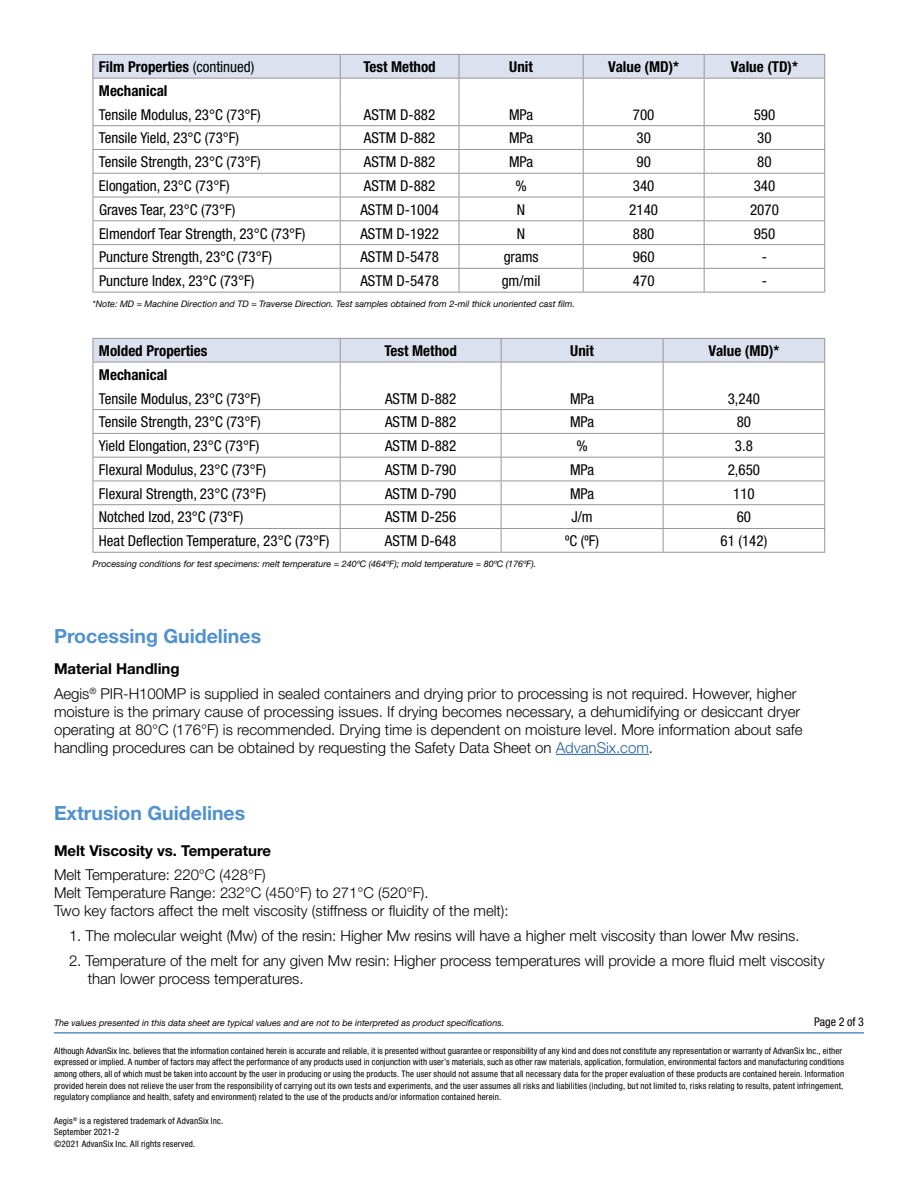
<style>
.page{position:relative;width:918px;height:1188px;background:#fff}
.page>*{position:absolute;margin:0;border:0;box-sizing:border-box;transform-origin:0 0}
.t1{font:700 19.5px "Helvetica Neue LT";color:#5091cd}
.t2{font:300 15px/18px "Helvetica Neue LT";color:#000}
.t3{font:condensed 15px "Helvetica Neue LT";color:#000}
.t4{font:700 condensed 15px "Helvetica Neue LT";color:#000}
.t5{font:700 15px "Helvetica Neue LT";color:#000}
.t6{font:condensed 12px "Helvetica Neue LT";color:#000}
.t7{font:condensed 9px/11.7px "Helvetica Neue LT";letter-spacing:.015em;color:#000}
.t8{font:italic 9px "Helvetica Neue LT";color:#000}
.s1{font-weight:400}
.s2{font-weight:700}
.s3{color:#215e9e}
</style>
<div class="page">
<hr style="left:556px;top:754px;width:93px;height:1px;background:#215e9e">
<hr style="left:93px;top:292px;width:247px;height:1px;background:#939598">
<hr style="left:340px;top:292px;width:119px;height:1px;background:#939598">
<hr style="left:459px;top:292px;width:124px;height:1px;background:#939598">
<hr style="left:583px;top:292px;width:121px;height:1px;background:#939598">
<hr style="left:704px;top:292px;width:121px;height:1px;background:#939598">
<svg style="left:93px;top:54px;width:732px;height:238px"></svg>
<hr style="left:93px;top:78px;width:247px;height:1px;background:#939598">
<hr style="left:93px;top:552px;width:247px;height:1px;background:#939598">
<hr style="left:340px;top:552px;width:161px;height:1px;background:#939598">
<hr style="left:501px;top:552px;width:162px;height:1px;background:#939598">
<hr style="left:663px;top:552px;width:162px;height:1px;background:#939598">
<svg style="left:93px;top:338px;width:732px;height:214px"></svg>
<hr style="left:93px;top:362px;width:247px;height:1px;background:#939598">
<hr style="left:54px;top:1032px;width:810px;height:2px;background:#5091cd">
<h2 class="t4" style="left:99px;top:58px;width:157px">Film Properties <span class="s1">(continued)</span></h2>
<h2 class="t4" style="left:363px;top:58px;width:74px">Test Method</h2>
<h2 class="t4" style="left:509px;top:58px;width:25px">Unit</h2>
<h2 class="t4" style="left:608px;top:58px;width:72px">Value (MD)*</h2>
<h2 class="t4" style="left:731px;top:58px;width:68px">Value (TD)*</h2>
<h2 class="t4" style="left:99px;top:81px;width:70px">Mechanical</h2>
<h2 class="t3" style="left:99px;top:106px;width:163px">Tensile Modulus, 23°C (73°F)</h2>
<h2 class="t3" style="left:364px;top:106px;width:73px">ASTM D-882</h2>
<h2 class="t3" style="left:509px;top:106px;width:26px">MPa</h2>
<h2 class="t3" style="left:633px;top:106px;width:23px">700</h2>
<h2 class="t3" style="left:754px;top:106px;width:23px">590</h2>
<h2 class="t3" style="left:99px;top:129px;width:142px">Tensile Yield, 23°C (73°F)</h2>
<h2 class="t3" style="left:364px;top:129px;width:73px">ASTM D-882</h2>
<h2 class="t3" style="left:509px;top:129px;width:26px">MPa</h2>
<h2 class="t3" style="left:637px;top:129px;width:16px">30</h2>
<h2 class="t3" style="left:757px;top:129px;width:16px">30</h2>
<h2 class="t3" style="left:99px;top:153px;width:163px">Tensile Strength, 23°C (73°F)</h2>
<h2 class="t3" style="left:364px;top:153px;width:73px">ASTM D-882</h2>
<h2 class="t3" style="left:509px;top:153px;width:26px">MPa</h2>
<h2 class="t3" style="left:637px;top:153px;width:16px">90</h2>
<h2 class="t3" style="left:757px;top:153px;width:16px">80</h2>
<h2 class="t3" style="left:99px;top:177px;width:132px">Elongation, 23°C (73°F)</h2>
<h2 class="t3" style="left:364px;top:177px;width:73px">ASTM D-882</h2>
<h2 class="t3" style="left:515px;top:177px;width:13px">%</h2>
<h2 class="t3" style="left:633px;top:177px;width:23px">340</h2>
<h2 class="t3" style="left:754px;top:177px;width:23px">340</h2>
<h2 class="t3" style="left:99px;top:201px;width:138px">Graves Tear, 23°C (73°F)</h2>
<h2 class="t3" style="left:360px;top:201px;width:80px">ASTM D-1004</h2>
<h2 class="t3" style="left:517px;top:201px;width:10px">N</h2>
<h2 class="t3" style="left:629px;top:201px;width:30px">2140</h2>
<h2 class="t3" style="left:750px;top:201px;width:30px">2070</h2>
<h2 class="t3" style="left:99px;top:225px;width:208px">Elmendorf Tear Strength, 23°C (73°F)</h2>
<h2 class="t3" style="left:360px;top:225px;width:80px">ASTM D-1922</h2>
<h2 class="t3" style="left:517px;top:225px;width:10px">N</h2>
<h2 class="t3" style="left:633px;top:225px;width:23px">880</h2>
<h2 class="t3" style="left:754px;top:225px;width:23px">950</h2>
<h2 class="t3" style="left:99px;top:248px;width:174px">Puncture Strength, 23°C (73°F)</h2>
<h2 class="t3" style="left:360px;top:248px;width:80px">ASTM D-5478</h2>
<h2 class="t3" style="left:504px;top:248px;width:36px">grams</h2>
<h2 class="t3" style="left:633px;top:248px;width:23px">960</h2>
<h2 class="t3" style="left:762px;top:248px;width:7px">-</h2>
<h2 class="t3" style="left:99px;top:272px;width:157px">Puncture Index, 23°C (73°F)</h2>
<h2 class="t3" style="left:360px;top:272px;width:80px">ASTM D-5478</h2>
<h2 class="t3" style="left:502px;top:272px;width:40px">gm/mil</h2>
<h2 class="t3" style="left:633px;top:272px;width:23px">470</h2>
<h2 class="t3" style="left:762px;top:272px;width:7px">-</h2>
<p class="t8" style="left:93px;top:299px;width:484px">*Note: MD = Machine Direction and TD = Traverse Direction. Test samples obtained from 2-mil thick unoriented cast film.</p>
<h2 class="t4" style="left:99px;top:342px;width:110px">Molded Properties</h2>
<h2 class="t4" style="left:384px;top:342px;width:74px">Test Method</h2>
<h2 class="t4" style="left:570px;top:342px;width:25px">Unit</h2>
<h2 class="t4" style="left:709px;top:342px;width:72px">Value (MD)*</h2>
<h2 class="t4" style="left:99px;top:365px;width:70px">Mechanical</h2>
<h2 class="t3" style="left:99px;top:390px;width:163px">Tensile Modulus, 23°C (73°F)</h2>
<h2 class="t3" style="left:385px;top:390px;width:73px">ASTM D-882</h2>
<h2 class="t3" style="left:570px;top:390px;width:26px">MPa</h2>
<h2 class="t3" style="left:728px;top:390px;width:34px">3,240</h2>
<h2 class="t3" style="left:99px;top:413px;width:163px">Tensile Strength, 23°C (73°F)</h2>
<h2 class="t3" style="left:385px;top:413px;width:73px">ASTM D-882</h2>
<h2 class="t3" style="left:570px;top:413px;width:26px">MPa</h2>
<h2 class="t3" style="left:737px;top:413px;width:16px">80</h2>
<h2 class="t3" style="left:99px;top:437px;width:162px">Yield Elongation, 23°C (73°F)</h2>
<h2 class="t3" style="left:385px;top:437px;width:73px">ASTM D-882</h2>
<h2 class="t3" style="left:576px;top:437px;width:13px">%</h2>
<h2 class="t3" style="left:735px;top:437px;width:19px">3.8</h2>
<h2 class="t3" style="left:99px;top:461px;width:169px">Flexural Modulus, 23°C (73°F)</h2>
<h2 class="t3" style="left:385px;top:461px;width:73px">ASTM D-790</h2>
<h2 class="t3" style="left:570px;top:461px;width:26px">MPa</h2>
<h2 class="t3" style="left:728px;top:461px;width:34px">2,650</h2>
<h2 class="t3" style="left:99px;top:485px;width:169px">Flexural Strength, 23°C (73°F)</h2>
<h2 class="t3" style="left:385px;top:485px;width:73px">ASTM D-790</h2>
<h2 class="t3" style="left:570px;top:485px;width:26px">MPa</h2>
<h2 class="t3" style="left:733px;top:485px;width:23px">110</h2>
<h2 class="t3" style="left:99px;top:509px;width:146px">Notched Izod, 23°C (73°F)</h2>
<h2 class="t3" style="left:385px;top:509px;width:73px">ASTM D-256</h2>
<h2 class="t3" style="left:571px;top:509px;width:23px">J/m</h2>
<h2 class="t3" style="left:737px;top:509px;width:16px">60</h2>
<h2 class="t3" style="left:99px;top:532px;width:232px">Heat Deflection Temperature, 23°C (73°F)</h2>
<h2 class="t3" style="left:385px;top:532px;width:73px">ASTM D-648</h2>
<h2 class="t3" style="left:565px;top:532px;width:35px">ºC (ºF)</h2>
<h2 class="t3" style="left:721px;top:532px;width:48px">61 (142)</h2>
<p class="t8" style="left:93px;top:558px;width:445px">Processing conditions for test specimens: melt temperature = 240ºC (464ºF); mold temperature = 80ºC (176ºF).</p>
<h1 class="t1" style="left:54px;top:624px;width:209px">Processing Guidelines</h1>
<h2 class="t2" style="left:54px;top:656px;width:744px;line-height:24.8px"><span class="s2">Material Handling<br></span>Aegis<sup>®</sup> PIR-H100MP is supplied in sealed containers and drying prior to processing is not required. However, higher</h2>
<p class="t2" style="left:54px;top:702px;width:750px">moisture is the primary cause of processing issues. If drying becomes necessary, a dehumidifying or desiccant dryer operating at 80°C (176°F) is recommended. Drying time is dependent on moisture level. More information about safe handling procedures can be obtained by requesting the Safety Data Sheet on <span class="s3">AdvanSix.com</span>.</p>
<h1 class="t1" style="left:54px;top:801px;width:193px">Extrusion Guidelines</h1>
<h2 class="t5" style="left:54px;top:841px;width:219px">Melt Viscosity vs. Temperature</h2>
<h2 class="t2" style="left:54px;top:866px;width:456px">Melt Temperature: 220°C (428°F)<br>Melt Temperature Range: 232°C (450°F) to 271°C (520°F).<br>Two key factors affect the melt viscosity (stiffness or fluidity of the melt):</h2>
<h2 class="t2" style="left:69px;top:926px;width:732px">1. The molecular weight (Mw) of the resin: Higher Mw resins will have a higher melt viscosity than lower Mw resins.</h2>
<h2 class="t2" style="left:88px;top:951px;width:738px;text-indent:-19px">2. Temperature of the melt for any given Mw resin: Higher process temperatures will provide a more fluid melt viscosity than lower process temperatures.</h2>
<p class="t8" style="left:54px;top:1017px;width:452px">The values presented in this data sheet are typical values and are not to be interpreted as product specifications.</p>
<h3 class="t6" style="left:814px;top:1015px;width:51px">Page 2 of 3</h3>
<p class="t7" style="left:54px;top:1045px;width:792px">Although AdvanSix Inc. believes that the information contained herein is accurate and reliable, it is presented without guarantee or responsibility of any kind and does not constitute any representation or warranty of AdvanSix Inc., either expressed or implied. A number of factors may affect the performance of any products used in conjunction with user’s materials, such as other raw materials, application, formulation, environmental factors and manufacturing conditions among others, all of which must be taken into account by the user in producing or using the products. The user should not assume that all necessary data for the proper evaluation of these products are contained herein. Information provided herein does not relieve the user from the responsibility of carrying out its own tests and experiments, and the user assumes all risks and liabilities (including, but not limited to, risks relating to results, patent infringement, regulatory compliance and health, safety and environment) related to the use of the products and/or information contained herein.</p>
<p class="t7" style="left:54px;top:1115px;width:171px">Aegis<sup>®</sup> is a registered trademark of AdvanSix Inc.<br>September 2021-2<br>©2021 AdvanSix Inc. All rights reserved.</p>
</div>
